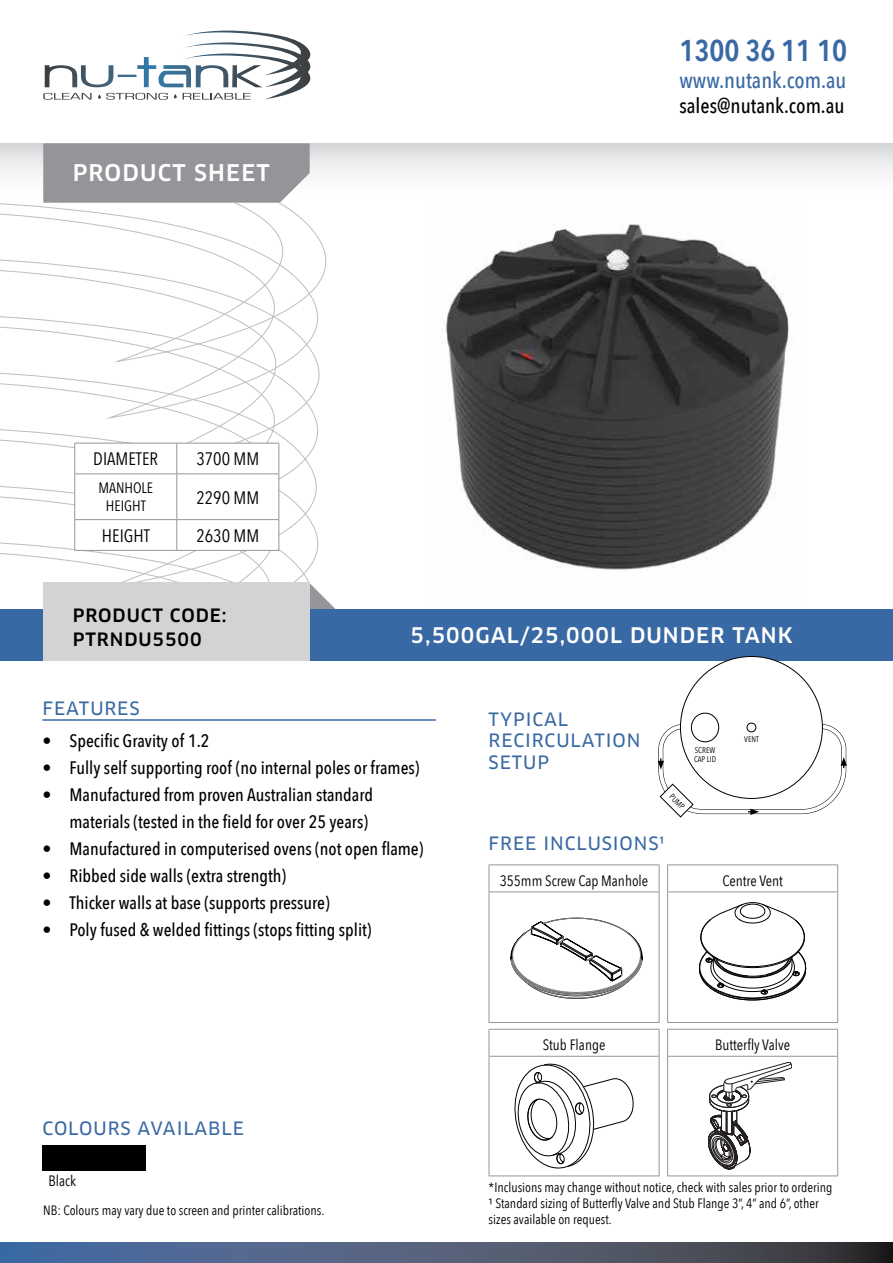
<style>
.page{position:relative;width:893px;height:1263px;background:#fff}
.page>*{position:absolute;margin:0;border:0;box-sizing:border-box;transform-origin:0 0}
.t1{font:600 30px "Avenir Next Condensed";color:#3969a4}
.t2{font:500 22.5px "Avenir Next Condensed";color:#3969a4}
.t3{font:500 22.5px "Clan OT";letter-spacing:.05em;color:#fff}
.t4{font:500 21px "Clan OT";letter-spacing:.05em;color:#fff}
.t5{font:500 21px "Avenir Next Condensed";color:#000}
.t6{font:500 18px/27px "Avenir Next Condensed";color:#000;text-align:right}
.t7{font:18px/21.6px "Clan OT News";letter-spacing:.05em;color:#3969a4}
.t8{font:18px "Avenir Next Condensed";color:#000}
.t9{font:500 18px/24px "Clan OT";letter-spacing:.05em;color:#000}
.t10{font:15px/18px "Avenir Next Condensed";color:#000;text-align:center}
.t11{font:13.5px/16.2px "Avenir Next Condensed";color:#000}
.t12{font:8.1px/9.1px "Avenir Next Condensed";color:#000}
</style>
<div class="page">
<svg style="left:0;top:225px;width:327px;height:56px"></svg>
<svg style="left:0;top:281px;width:321px;height:57px"></svg>
<svg style="left:0;top:338px;width:320px;height:56px"></svg>
<svg style="left:0;top:394px;width:318px;height:57px"></svg>
<svg style="left:0;top:507px;width:590px;height:154px"></svg>
<img style="left:431px;top:224px;width:358px;height:376px">
<div style="left:0;top:655px;width:364px;height:118px;background:#fff"></div>
<div style="left:0;top:143px;width:893px;height:60px;background:linear-gradient(to bottom,#dadcdd,#fff)"></div>
<svg style="left:310px;top:583px;width:30px;height:26px"></svg>
<div style="left:0;top:609px;width:893px;height:51px;background:#3969a4"></div>
<svg style="left:43px;top:30px;width:268px;height:70px"></svg>
<svg style="left:0;top:1242px;width:893px;height:21px;background:#4b5974"></svg>
<div style="left:43px;top:143px;width:267px;height:60px;background:#939598"></div>
<div style="left:43px;top:582px;width:267px;height:78px;background:#d1d3d4"></div>
<svg style="left:75px;top:444px;width:203px;height:106px"></svg>
<hr style="left:74px;top:443px;width:103px;height:1px;background:#939598">
<hr style="left:74px;top:443px;width:1px;height:30px;background:#939598">
<hr style="left:177px;top:443px;width:102px;height:1px;background:#939598">
<hr style="left:176px;top:443px;width:1px;height:30px;background:#939598">
<hr style="left:278px;top:443px;width:1px;height:30px;background:#939598">
<hr style="left:74px;top:473px;width:103px;height:1px;background:#939598">
<hr style="left:74px;top:474px;width:1px;height:45px;background:#939598">
<hr style="left:177px;top:473px;width:102px;height:1px;background:#939598">
<hr style="left:176px;top:474px;width:1px;height:45px;background:#939598">
<hr style="left:278px;top:474px;width:1px;height:45px;background:#939598">
<hr style="left:74px;top:519px;width:103px;height:1px;background:#939598">
<hr style="left:74px;top:520px;width:1px;height:30px;background:#939598">
<hr style="left:177px;top:519px;width:102px;height:1px;background:#939598">
<hr style="left:176px;top:520px;width:1px;height:30px;background:#939598">
<hr style="left:278px;top:520px;width:1px;height:30px;background:#939598">
<hr style="left:74px;top:550px;width:103px;height:1px;background:#939598">
<hr style="left:177px;top:550px;width:102px;height:1px;background:#939598">
<div style="left:43px;top:1146px;width:103px;height:25px;background:#000"></div>
<hr style="left:43px;top:719px;width:393px;height:2px;background:#3969a4">
<hr style="left:489px;top:864px;width:170px;height:1px;background:#939598">
<svg style="left:489px;top:865px;width:1px;height:26px"></svg>
<svg style="left:659px;top:865px;width:1px;height:26px"></svg>
<hr style="left:667px;top:864px;width:171px;height:1px;background:#939598">
<svg style="left:667px;top:865px;width:1px;height:26px"></svg>
<svg style="left:837px;top:865px;width:1px;height:26px"></svg>
<hr style="left:489px;top:891px;width:170px;height:1px;background:#939598">
<hr style="left:489px;top:892px;width:1px;height:130px;background:#939598">
<hr style="left:659px;top:892px;width:1px;height:130px;background:#939598">
<hr style="left:667px;top:891px;width:171px;height:1px;background:#939598">
<hr style="left:667px;top:892px;width:1px;height:130px;background:#939598">
<hr style="left:837px;top:892px;width:1px;height:130px;background:#939598">
<hr style="left:489px;top:1022px;width:170px;height:1px;background:#939598">
<hr style="left:667px;top:1022px;width:171px;height:1px;background:#939598">
<svg style="left:511px;top:918px;width:131px;height:80px"></svg>
<svg style="left:699px;top:902px;width:108px;height:98px"></svg>
<hr style="left:489px;top:1029px;width:170px;height:1px;background:#939598">
<svg style="left:489px;top:1030px;width:1px;height:26px"></svg>
<svg style="left:659px;top:1030px;width:1px;height:26px"></svg>
<hr style="left:667px;top:1029px;width:171px;height:1px;background:#939598">
<svg style="left:667px;top:1030px;width:1px;height:26px"></svg>
<svg style="left:837px;top:1030px;width:1px;height:26px"></svg>
<hr style="left:489px;top:1056px;width:170px;height:1px;background:#939598">
<hr style="left:489px;top:1057px;width:1px;height:118px;background:#939598">
<hr style="left:659px;top:1057px;width:1px;height:118px;background:#939598">
<hr style="left:667px;top:1056px;width:171px;height:1px;background:#939598">
<hr style="left:667px;top:1057px;width:1px;height:118px;background:#939598">
<hr style="left:837px;top:1057px;width:1px;height:118px;background:#939598">
<hr style="left:489px;top:1175px;width:170px;height:1px;background:#939598">
<hr style="left:667px;top:1175px;width:171px;height:1px;background:#939598">
<svg style="left:514px;top:1063px;width:120px;height:105px"></svg>
<svg style="left:708px;top:1062px;width:84px;height:107px"></svg>
<div style="left:680px;top:656px;width:142px;height:142px;background:#fff;border-radius:50%"></div>
<svg style="left:691px;top:713px;width:28px;height:29px"></svg>
<div style="left:691px;top:713px;width:28px;height:29px;border:1px solid #000;border-radius:50%"></div>
<svg style="left:657px;top:721px;width:190px;height:97px"></svg>
<p class="t3" style="left:73px;top:159px;width:199px">PRODUCT SHEET</p>
<p class="t8" style="left:93px;top:448px;width:66px">DIAMETER</p>
<p class="t8" style="left:196px;top:448px;width:64px">3700 MM</p>
<p class="t10" style="left:98px;top:479px;width:56px">MANHOLE<br>HEIGHT</p>
<p class="t8" style="left:196px;top:486px;width:64px">2290 MM</p>
<p class="t8" style="left:102px;top:525px;width:50px">HEIGHT</p>
<p class="t8" style="left:196px;top:525px;width:64px">2630 MM</p>
<p class="t9" style="left:73px;top:604px;width:155px">PRODUCT CODE:<br>PTRNDU5500</p>
<h1 class="t1" style="left:679px;top:24px;width:169px">1300 36 11 10</h1>
<p class="t2" style="left:679px;top:66px;width:169px">www.nutank.com.au</p>
<p class="t5" style="left:679px;top:93px;width:167px">sales@nutank.com.au</p>
<p class="t4" style="left:411px;top:623px;width:384px">5,500GAL/25,000L DUNDER TANK</p>
<p class="t7" style="left:43px;top:698px;width:99px">FEATURES</p>
<p class="t6" style="left:43px;top:727px;width:168px">• Specific Gravity of 1.2</p>
<p class="t6" style="left:43px;top:754px;width:379px">• Fully self supporting roof (no internal poles or frames)</p>
<p class="t6" style="left:43px;top:781px;width:332px">• Manufactured from proven Australian standard materials (tested in the field for over 25 years)</p>
<p class="t6" style="left:43px;top:835px;width:382px">• Manufactured in computerised ovens (not open flame)</p>
<p class="t6" style="left:43px;top:862px;width:245px">• Ribbed side walls (extra strength)</p>
<p class="t6" style="left:43px;top:889px;width:289px">• Thicker walls at base (supports pressure)</p>
<p class="t6" style="left:43px;top:916px;width:331px">• Poly fused &amp; welded fittings (stops fitting split)</p>
<p class="t7" style="left:43px;top:1117px;width:203px">COLOURS AVAILABLE</p>
<p class="t10" style="left:49px;top:1172px;width:29px">Black</p>
<p class="t11" style="left:43px;top:1202px;width:283px">NB: Colours may vary due to screen and printer calibrations.</p>
<p class="t7" style="left:489px;top:708px;width:153px">TYPICAL<br>RECIRCULATION<br>SETUP</p>
<p class="t12" style="left:694px;top:745px;width:24px">SCREW<br>CAP LID</p>
<p class="t12" style="left:674px;top:792px;width:19px;rotate:45deg">PUMP</p>
<p class="t12" style="left:744px;top:735px;width:16px">VENT</p>
<p class="t7" style="left:489px;top:833px;width:177px">FREE INCLUSIONS1</p>
<p class="t10" style="left:500px;top:872px;width:150px">355mm Screw Cap Manhole</p>
<p class="t10" style="left:722px;top:872px;width:62px">Centre Vent</p>
<p class="t10" style="left:543px;top:1036px;width:64px">Stub Flange</p>
<p class="t10" style="left:715px;top:1036px;width:76px">Butterfly Valve</p>
<p class="t11" style="left:489px;top:1179px;width:345px">*Inclusions may change without notice, check with sales prior to ordering<br>¹ Standard sizing of Butterfly Valve and Stub Flange 3”, 4” and 6”, other sizes available on request.</p>
</div>
